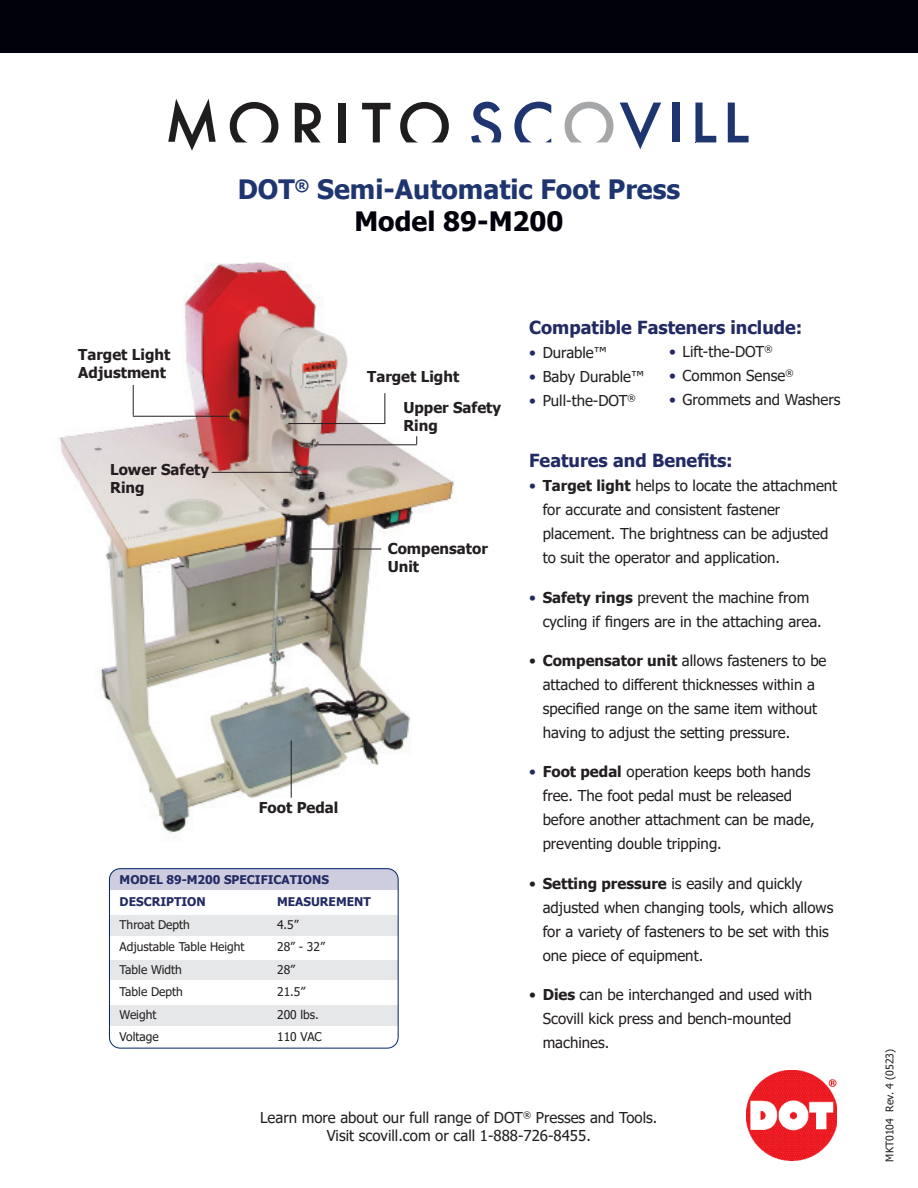
<style>
.page{position:relative;width:918px;height:1188px;background:#fff}
.page>*{position:absolute;margin:0;border:0;box-sizing:border-box;transform-origin:0 0}
.t1{font:700 26.7px "Tahoma";color:#1f356f}
.t2{font:700 26.7px "Tahoma";color:#00010a}
.t3{font:700 18px "Tahoma";color:#222a64}
.t4{font:15px "Tahoma";color:#231f20}
.t5{font:700 15px/18px "Tahoma";color:#231f20}
.t6{font:12px "Tahoma";color:#231f20}
.t7{font:700 12px "Tahoma";color:#222a64}
.t8{font:10.5px "Tahoma";color:#231f20}
.s1{color:#222a64}
.s2{font-weight:700}
</style>
<div class="page">
<svg style="left:168px;top:99px;width:48px;height:52px"></svg>
<svg style="left:230px;top:102px;width:48px;height:40px"></svg>
<svg style="left:295px;top:103px;width:26px;height:39px"></svg>
<div style="left:339px;top:103px;width:7px;height:39px;background:#201d1e"></div>
<svg style="left:362px;top:103px;width:29px;height:39px"></svg>
<svg style="left:400px;top:102px;width:49px;height:40px"></svg>
<svg style="left:471px;top:102px;width:30px;height:40px"></svg>
<svg style="left:514px;top:102px;width:37px;height:40px"></svg>
<svg style="left:565px;top:102px;width:49px;height:40px"></svg>
<svg style="left:620px;top:103px;width:41px;height:46px"></svg>
<div style="left:673px;top:103px;width:7px;height:39px;background:#1f356f"></div>
<svg style="left:695px;top:103px;width:21px;height:39px"></svg>
<svg style="left:728px;top:103px;width:21px;height:39px"></svg>
<img style="left:59px;top:262px;width:395px;height:572px">
<hr style="left:288px;top:423px;width:97px;height:1px;background:#231f20">
<hr style="left:133px;top:416px;width:97px;height:1px;background:#231f20">
<hr style="left:300px;top:549px;width:81px;height:1px;background:#231f20">
<hr style="left:212px;top:472px;width:81px;height:1px;background:#231f20">
<hr style="left:318px;top:444px;width:99px;height:1px;background:#231f20">
<hr style="left:291px;top:740px;width:1px;height:58px;background:#231f20">
<hr style="left:384px;top:393px;width:1px;height:31px;background:#231f20">
<hr style="left:133px;top:385px;width:1px;height:31px;background:#231f20">
<div style="left:0;top:0;width:918px;height:53px;background:#00010a"></div>
<img style="left:747px;top:1070px;width:90px;height:90px">
<div style="left:110px;top:949px;width:288px;height:31px;background:#e6e7e9"></div>
<div style="left:110px;top:996px;width:288px;height:30px;background:#e6e7e9"></div>
<div style="left:109px;top:868px;width:289px;height:41px;background:#cecde0;border-radius:11px"></div>
<div style="left:110px;top:890px;width:288px;height:24px;background:#fff"></div>
<div style="left:110px;top:935px;width:288px;height:25px;background:#fff"></div>
<div style="left:110px;top:981px;width:288px;height:24px;background:#fff"></div>
<div style="left:110px;top:915px;width:288px;height:21px;background:#e6e7e9"></div>
<div style="left:109px;top:868px;width:290px;height:181px;border:1px solid #002369;border-radius:11px"></div>
<p class="t5" style="left:78px;top:346px;width:94px">Target Light</p>
<p class="t5" style="left:78px;top:364px;width:89px">Adjustment</p>
<p class="t1" style="left:238px;top:171px;width:444px">DOT<sup>®</sup> Semi-Automatic Foot Press</p>
<p class="t2" style="left:354px;top:203px;width:211px">Model 89-M200</p>
<p class="t5" style="left:367px;top:369px;width:94px">Target Light</p>
<p class="t5" style="left:403px;top:399px;width:99px">Upper Safety</p>
<p class="t5" style="left:403px;top:417px;width:36px">Ring</p>
<p class="t3" style="left:529px;top:315px;width:275px">Compatible Fasteners include:</p>
<p class="t4" style="left:529px;top:342px;width:79px"><span class="s1">•</span> Durable™</p>
<p class="t4" style="left:529px;top:366px;width:117px"><span class="s1">•</span> Baby Durable™</p>
<p class="t4" style="left:529px;top:390px;width:108px"><span class="s1">•</span> Pull-the-DOT<sup>®</sup></p>
<p class="t4" style="left:669px;top:342px;width:105px"><span class="s1">•</span> Lift-the-DOT<sup>®</sup></p>
<p class="t4" style="left:669px;top:366px;width:126px"><span class="s1">•</span> Common Sense<sup>®</sup></p>
<p class="t4" style="left:669px;top:390px;width:173px"><span class="s1">•</span> Grommets and Washers</p>
<p class="t5" style="left:110px;top:461px;width:100px">Lower Safety</p>
<p class="t5" style="left:110px;top:479px;width:36px">Ring</p>
<p class="t5" style="left:388px;top:540px;width:102px">Compensator<br>Unit</p>
<p class="t5" style="left:259px;top:799px;width:81px">Foot Pedal</p>
<p class="t7" style="left:120px;top:871px;width:211px">MODEL 89-M200 SPECIFICATIONS</p>
<p class="t7" style="left:120px;top:894px;width:88px">DESCRIPTION</p>
<p class="t7" style="left:277px;top:894px;width:95px">MEASUREMENT</p>
<p class="t6" style="left:120px;top:917px;width:72px">Throat Depth</p>
<p class="t6" style="left:277px;top:917px;width:23px">4.5”</p>
<p class="t6" style="left:120px;top:939px;width:126px">Adjustable Table Height</p>
<p class="t6" style="left:277px;top:939px;width:49px">28” - 32”</p>
<p class="t6" style="left:120px;top:962px;width:64px">Table Width</p>
<p class="t6" style="left:277px;top:962px;width:19px">28”</p>
<p class="t6" style="left:120px;top:984px;width:65px">Table Depth</p>
<p class="t6" style="left:277px;top:984px;width:30px">21.5”</p>
<p class="t6" style="left:120px;top:1007px;width:38px">Weight</p>
<p class="t6" style="left:277px;top:1007px;width:43px">200 lbs.</p>
<p class="t6" style="left:120px;top:1029px;width:41px">Voltage</p>
<p class="t6" style="left:277px;top:1029px;width:46px">110 VAC</p>
<p class="t3" style="left:529px;top:448px;width:205px">Features and Benefits:</p>
<p class="t4" style="left:529px;top:476px;width:310px"><span class="s1">•</span> <span class="s2">Target light</span> helps to locate the attachment</p>
<p class="t4" style="left:543px;top:500px;width:239px">for accurate and consistent fastener</p>
<p class="t4" style="left:543px;top:524px;width:287px">placement. The brightness can be adjusted</p>
<p class="t4" style="left:543px;top:548px;width:239px">to suit the operator and application.</p>
<p class="t4" style="left:529px;top:587px;width:282px"><span class="s1">•</span> <span class="s2">Safety rings</span> prevent the machine from</p>
<p class="t4" style="left:543px;top:611px;width:281px">cycling if fingers are in the attaching area.</p>
<p class="t4" style="left:529px;top:651px;width:299px">• <span class="s2">Compensator unit</span> allows fasteners to be</p>
<p class="t4" style="left:543px;top:675px;width:274px">attached to different thicknesses within a</p>
<p class="t4" style="left:543px;top:699px;width:276px">specified range on the same item without</p>
<p class="t4" style="left:543px;top:723px;width:249px">having to adjust the setting pressure.</p>
<p class="t4" style="left:529px;top:762px;width:283px"><span class="s1">•</span> <span class="s2">Foot pedal</span> operation keeps both hands</p>
<p class="t4" style="left:543px;top:786px;width:251px">free. The foot pedal must be released</p>
<p class="t4" style="left:543px;top:810px;width:274px">before another attachment can be made,</p>
<p class="t4" style="left:543px;top:834px;width:181px">preventing double tripping.</p>
<p class="t4" style="left:529px;top:873px;width:275px">• <span class="s2">Setting pressure</span> is easily and quickly</p>
<p class="t4" style="left:543px;top:897px;width:292px">adjusted when changing tools, which allows</p>
<p class="t4" style="left:543px;top:921px;width:288px">for a variety of fasteners to be set with this</p>
<p class="t4" style="left:543px;top:945px;width:162px">one piece of equipment.</p>
<p class="t4" style="left:529px;top:985px;width:284px">• <span class="s2">Dies</span> can be interchanged and used with</p>
<p class="t4" style="left:543px;top:1009px;width:250px">Scovill kick press and bench-mounted</p>
<p class="t4" style="left:543px;top:1033px;width:68px">machines.</p>
<p class="t4" style="left:260px;top:1107px;width:399px">Learn more about our full range of DOT<sup>®</sup> Presses and Tools.</p>
<p class="t4" style="left:327px;top:1125px;width:266px">Visit scovill.com or call 1-888-726-8455.</p>
<p class="t8" style="left:882px;top:1162px;width:114px;rotate:-90deg">MKT0104 Rev. 4 (0523)</p>
</div>
